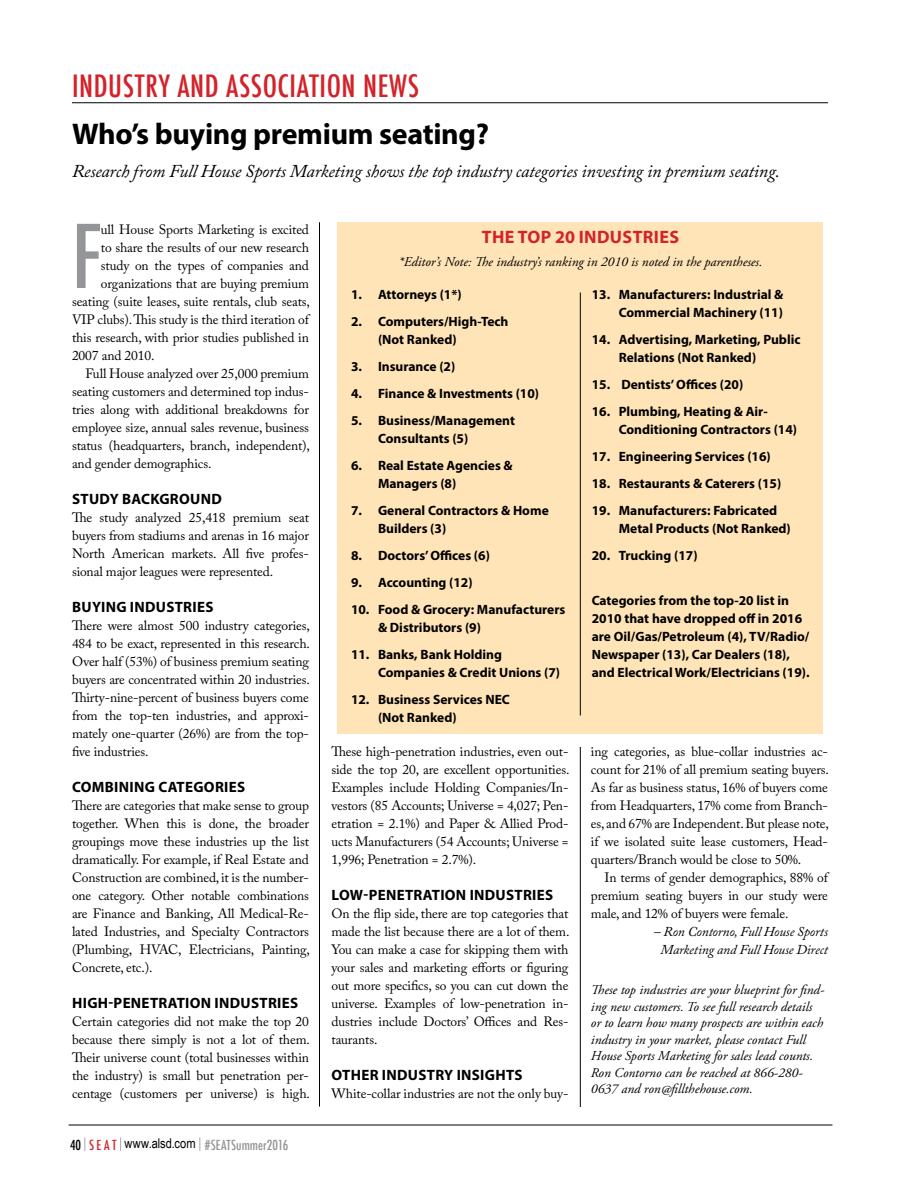
<style>
.page{position:relative;width:909px;height:1179px;background:#fff}
.page>*{position:absolute;margin:0;border:0;box-sizing:border-box;transform-origin:0 0}
.t1{font:500 condensed 85.2px "Futura";color:#939598}
.t2{font:500 condensed 30px "Futura";letter-spacing:.02em;color:#d2232a}
.t3{font:700 30px "Myriad Pro";letter-spacing:-.01em;color:#000}
.t4{font:italic 18px "Adobe Caslon Pro";letter-spacing:-.01em;color:#000}
.t5{font:700 18px "Myriad Pro";letter-spacing:.02em;color:#d2232a}
.t6{font:700 15px "Myriad Pro";letter-spacing:.02em;color:#000}
.t7{font:13.5px/18px "Adobe Caslon Pro";letter-spacing:-.01em;color:#000;text-align:justify}
.t8{font:700 13.5px/18px "Myriad Pro";color:#000}
.t9{font:italic 13.5px/16.5px "Adobe Garamond Pro";color:#000}
.t10{font:italic 13.5px/18px "Adobe Caslon Pro";letter-spacing:-.01em;color:#000;text-align:center}
.t11{font:500 condensed 13.5px "Futura";color:#939598}
.s1{color:#000}
.s2{font-family:"Helvetica Neue";font-weight:200;font-stretch:normal;color:#000}
.s3{color:#d2232a}
.s4{font-family:"Arial Narrow";font-weight:400;font-stretch:normal;color:#000}
</style>
<div class="page">
<hr style="left:69px;top:1125px;width:763px;height:1px;background:#000">
<div style="left:338px;top:222px;width:486px;height:512px;background:#ffe4b8"></div>
<hr style="left:72px;top:102px;width:756px;height:1px;background:#000">
<hr style="left:319px;top:222px;width:1px;height:885px;background:#000">
<hr style="left:580px;top:747px;width:1px;height:360px;background:#000">
<hr style="left:580px;top:292px;width:1px;height:424px;background:#000">
<h2 class="t2" style="left:72px;top:67px;width:349px">INDUSTRY AND ASSOCIATION NEWS</h2>
<h2 class="t3" style="left:72px;top:114px;width:419px">Who’s buying premium seating?</h2>
<h3 class="t4" style="left:72px;top:160px;width:709px">Research from Full House Sports Marketing shows the top industry categories investing in premium seating.</h3>
<h1 class="t1" style="left:72px;top:202px;width:31px">F</h1>
<p class="t7" style="left:101px;top:220px;width:210px">ull House Sports Marketing is excited</p>
<p class="t7" style="left:101px;top:238px;width:210px">to share the results of our new research</p>
<p class="t7" style="left:101px;top:256px;width:210px">study on the types of companies and</p>
<p class="t7" style="left:101px;top:274px;width:210px">organizations that are buying premium</p>
<p class="t7" style="left:72px;top:292px;width:239px">seating (suite leases, suite rentals, club seats,</p>
<p class="t7" style="left:72px;top:310px;width:239px">VIP clubs). This study is the third iteration of</p>
<p class="t7" style="left:72px;top:328px;width:238px">this research, with prior studies published in</p>
<p class="t7" style="left:72px;top:346px;width:84px">2007 and 2010.</p>
<p class="t7" style="left:86px;top:364px;width:225px">Full House analyzed over 25,000 premium</p>
<p class="t7" style="left:72px;top:382px;width:239px">seating customers and determined top indus-</p>
<p class="t7" style="left:72px;top:400px;width:238px">tries along with additional breakdowns for</p>
<p class="t7" style="left:72px;top:418px;width:239px">employee size, annual sales revenue, business</p>
<p class="t7" style="left:72px;top:436px;width:239px">status (headquarters, branch, independent),</p>
<p class="t7" style="left:72px;top:454px;width:141px">and gender demographics.</p>
<p class="t6" style="left:72px;top:489px;width:151px">STUDY BACKGROUND</p>
<p class="t7" style="left:72px;top:508px;width:239px">The study analyzed 25,418 premium seat buyers from stadiums and arenas in 16 major North American markets. All five profes&shy;sional major leagues were represented.</p>
<p class="t6" style="left:72px;top:597px;width:143px">BUYING INDUSTRIES</p>
<p class="t7" style="left:72px;top:616px;width:239px">There were almost 500 industry categories, 484 to be exact, represented in this research.<br>Over half (53%) of business premium seating buyers are concentrated within 20 industries.<br>Thirty-nine-percent of business buyers come from the top-ten industries, and approxi&shy;mately one-quarter (26%) are from the top&shy;five industries.</p>
<p class="t6" style="left:72px;top:777px;width:175px">COMBINING CATEGORIES</p>
<p class="t7" style="left:72px;top:796px;width:239px">There are categories that make sense to group together. When this is done, the broader groupings move these industries up the list dramatically. For example, if Real Estate and Construction are combined, it is the number&shy;one category. Other notable combinations are Finance and Banking, All Medical-Re&shy;lated Industries, and Specialty Contractors (Plumbing, HVAC, Electricians, Painting, Concrete, etc.).</p>
<p class="t6" style="left:72px;top:993px;width:228px">HIGH-PENETRATION INDUSTRIES</p>
<p class="t7" style="left:72px;top:1012px;width:239px">Certain categories did not make the top 20 because there simply is not a lot of them.<br>Their universe count (total businesses within the industry) is small but penetration per&shy;centage (customers per universe) is high.</p>
<p class="t11" style="left:70px;top:1136px;width:220px"><span class="s1">40</span> <span class="s2">|</span> <span class="s3">S E A T</span> <span class="s2">|</span> <span class="s4">www.alsd.com</span> <span class="s2">|</span> #SEATSummer2016</p>
<h3 class="t5" style="left:482px;top:225px;width:199px">THE TOP 20 INDUSTRIES</h3>
<p class="t9" style="left:399px;top:253px;width:365px">*Editor’s Note: The industry’s ranking in 2010 is noted in the parentheses.</p>
<p class="t8" style="left:351px;top:285px;width:112px">1. Attorneys (1*)</p>
<p class="t8" style="left:378px;top:312px;width:132px;text-indent:-27px">2. Computers/High-Tech (Not Ranked)</p>
<p class="t8" style="left:351px;top:357px;width:106px">3. Insurance (2)</p>
<p class="t8" style="left:351px;top:384px;width:190px">4. Finance &amp; Investments (10)</p>
<p class="t8" style="left:378px;top:411px;width:138px;text-indent:-27px">5. Business/Management<br>Consultants (5)</p>
<p class="t8" style="left:378px;top:456px;width:136px;text-indent:-27px">6. Real Estate Agencies &amp;<br>Managers (8)</p>
<p class="t8" style="left:378px;top:501px;width:172px;text-indent:-27px">7. General Contractors &amp; Home<br>Builders (3)</p>
<p class="t8" style="left:351px;top:546px;width:140px">8. Doctors’ Offices (6)</p>
<p class="t8" style="left:351px;top:573px;width:123px">9. Accounting (12)</p>
<p class="t8" style="left:378px;top:600px;width:189px;text-indent:-27px">10. Food &amp; Grocery: Manufacturers &amp; Distributors (9)</p>
<p class="t8" style="left:378px;top:645px;width:184px;text-indent:-27px">11. Banks, Bank Holding<br>Companies &amp; Credit Unions (7)</p>
<p class="t8" style="left:378px;top:690px;width:134px;text-indent:-27px">12. Business Services NEC (Not Ranked)</p>
<p class="t7" style="left:331px;top:742px;width:239px">These high-penetration industries, even out&shy;side the top 20, are excellent opportunities.<br>Examples include Holding Companies/In&shy;vestors (85 Accounts; Universe = 4,027; Pen&shy;etration = 2.1%) and Paper &amp; Allied Prod&shy;ucts Manufacturers (54 Accounts; Universe = 1,996; Penetration = 2.7%).</p>
<p class="t6" style="left:332px;top:885px;width:223px">LOW-PENETRATION INDUSTRIES</p>
<p class="t7" style="left:332px;top:904px;width:239px">On the flip side, there are top categories that made the list because there are a lot of them.<br>You can make a case for skipping them with your sales and marketing efforts or figuring out more specifics, so you can cut down the universe. Examples of low-penetration in&shy;dustries include Doctors’ Offices and Res&shy;taurants.</p>
<p class="t6" style="left:332px;top:1065px;width:192px">OTHER INDUSTRY INSIGHTS</p>
<p class="t7" style="left:332px;top:1084px;width:239px">White-collar industries are not the only buy-</p>
<p class="t8" style="left:592px;top:285px;width:193px;text-align:right">13. Manufacturers: Industrial &amp;<br>Commercial Machinery (11)</p>
<p class="t8" style="left:619px;top:330px;width:183px;text-indent:-27px">14. Advertising, Marketing, Public<br>Relations (Not Ranked)</p>
<p class="t8" style="left:592px;top:375px;width:153px">15. Dentists’ Offices (20)</p>
<p class="t8" style="left:619px;top:402px;width:180px;text-indent:-27px">16. Plumbing, Heating &amp; Air-<br>Conditioning Contractors (14)</p>
<p class="t8" style="left:592px;top:447px;width:181px">17. Engineering Services (16)</p>
<p class="t8" style="left:592px;top:474px;width:191px">18. Restaurants &amp; Caterers (15)</p>
<p class="t8" style="left:619px;top:501px;width:174px;text-indent:-27px">19. Manufacturers: Fabricated<br>Metal Products (Not Ranked)</p>
<p class="t8" style="left:592px;top:546px;width:107px">20. Trucking (17)</p>
<p class="t8" style="left:592px;top:591px;width:219px">Categories from the top-20 list in 2010 that have dropped off in 2016 are Oil/Gas/Petroleum (4), TV/Radio/ Newspaper (13), Car Dealers (18), and Electrical Work/Electricians (19).</p>
<p class="t7" style="left:591px;top:742px;width:239px">ing categories, as blue-collar industries ac&shy;count for 21% of all premium seating buyers.<br>As far as business status, 16% of buyers come from Headquarters, 17% come from Branch&shy;es, and 67% are Independent. But please note, if we isolated suite lease customers, Head&shy;quarters/Branch would be close to 50%.</p>
<p class="t7" style="left:591px;top:868px;width:239px;text-indent:14px">In terms of gender demographics, 88% of premium seating buyers in our study were male, and 12% of buyers were female.</p>
<p class="t10" style="left:654px;top:922px;width:176px">– Ron Contorno, Full House Sports<br>Marketing and Full House Direct</p>
<p class="t9" style="left:591px;top:982px;width:235px">These top industries are your blueprint for find&shy;ing new customers. To see full research details or to learn how many prospects are within each industry in your market, please contact Full House Sports Marketing for sales lead counts.<br>Ron Contorno can be reached at 866-280- 0637 and ron@fillthehouse.com.</p>
</div>
